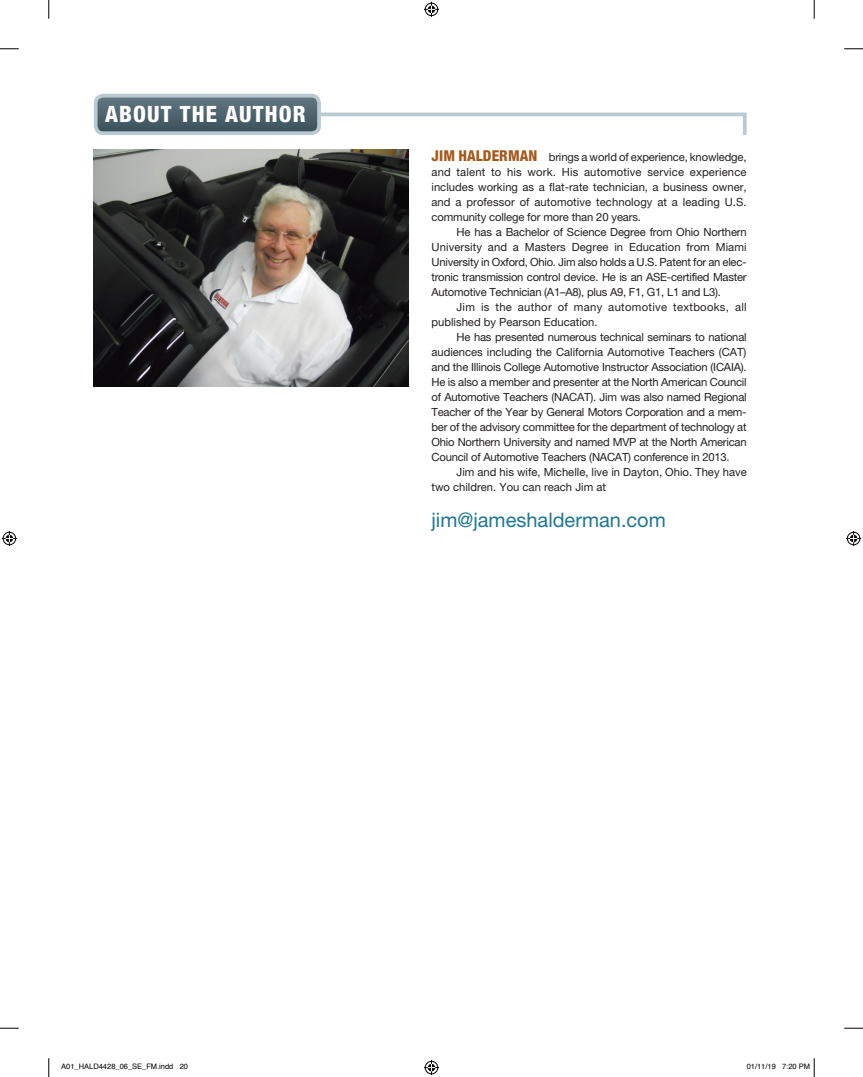
<style>
.page{position:relative;width:863px;height:1077px;background:#fff}
.page>*{position:absolute;margin:0;border:0;box-sizing:border-box;transform-origin:0 0}
.t1{font:800 condensed 22.5px "Helvetica Neue LTW1 G";letter-spacing:.05em;color:#fff}
.t2{font:20px "Helvetica Neue LTW1 G";color:#1e7793}
.t3{font:11.25px/15px "Helvetica Neue LTW1 G";color:#231f20;text-align:justify}
.t4{font:11.25px/15px "Helvetica Neue LTW1 G";letter-spacing:.025em;color:#231f20}
.t5{font:7.5px "Helvetica";color:#000}
.s1{font-weight:800;font-stretch:condensed;font-size:15px;color:#a4591a}
</style>
<div class="page">
<svg style="left:99px;top:99px;width:648px;height:36px"></svg>
<div style="left:94px;top:94px;width:227px;height:41px;border:4px solid #bacad2;border-radius:8px"></div>
<img style="left:94px;top:150px;width:315px;height:236px">
<svg style="left:0;top:48px;width:19px;height:2px"></svg>
<svg style="left:844px;top:48px;width:18px;height:2px"></svg>
<svg style="left:0;top:1027px;width:19px;height:1px"></svg>
<svg style="left:844px;top:1027px;width:18px;height:1px"></svg>
<svg style="left:48px;top:0;width:2px;height:19px"></svg>
<svg style="left:48px;top:1058px;width:2px;height:18px"></svg>
<svg style="left:813px;top:0;width:2px;height:19px"></svg>
<svg style="left:424px;top:2px;width:15px;height:15px"></svg>
<svg style="left:424px;top:1060px;width:15px;height:14px"></svg>
<svg style="left:2px;top:531px;width:15px;height:15px"></svg>
<svg style="left:846px;top:531px;width:15px;height:15px"></svg>
<svg style="left:813px;top:1058px;width:2px;height:18px"></svg>
<h1 class="t1" style="left:105px;top:100px;width:202px">ABOUT THE AUTHOR</h1>
<p class="t3" style="left:431px;top:149px;width:317px"><span class="s1">JIM HALDERMAN</span> brings a world of experience, knowledge, and talent to his work. His automotive service experience includes working as a flat-rate technician, a business owner, and a professor of automotive technology at a leading U.S. community college for more than 20 years.</p>
<p class="t3" style="left:431px;top:224px;width:317px;text-indent:25px">He has a Bachelor of Science Degree from Ohio Northern University and a Masters Degree in Education from Miami University in Oxford, Ohio. Jim also holds a U.S. Patent for an elec&shy;tronic transmission control device. He is an ASE-certified Master Automotive Technician (A1–A8), plus A9, F1, G1, L1 and L3).</p>
<p class="t4" style="left:431px;top:299px;width:317px;text-indent:25px">Jim is the author of many automotive textbooks, all published by Pearson Education.</p>
<p class="t3" style="left:431px;top:329px;width:317px;text-indent:25px">He has presented numerous technical seminars to national audiences including the California Automotive Teachers (CAT) and the Illinois College Automotive Instructor Association (ICAIA).<br>He is also a member and presenter at the North American Council of Automotive Teachers (NACAT). Jim was also named Regional Teacher of the Year by General Motors Corporation and a mem&shy;ber of the advisory committee for the department of technology at Ohio Northern University and named MVP at the North American Council of Automotive Teachers (NACAT) conference in 2013.</p>
<p class="t3" style="left:431px;top:464px;width:317px;text-indent:25px">Jim and his wife, Michelle, live in Dayton, Ohio. They have two children. You can reach Jim at</p>
<h2 class="t2" style="left:431px;top:507px;width:236px">jim@jameshalderman.com</h2>
<p class="t5" style="left:61px;top:1060px;width:128px">A01_HALD4428_06_SE_FM.indd 20</p>
<p class="t5" style="left:746px;top:1060px;width:65px">01/11/19 7:20 PM</p>
</div>
